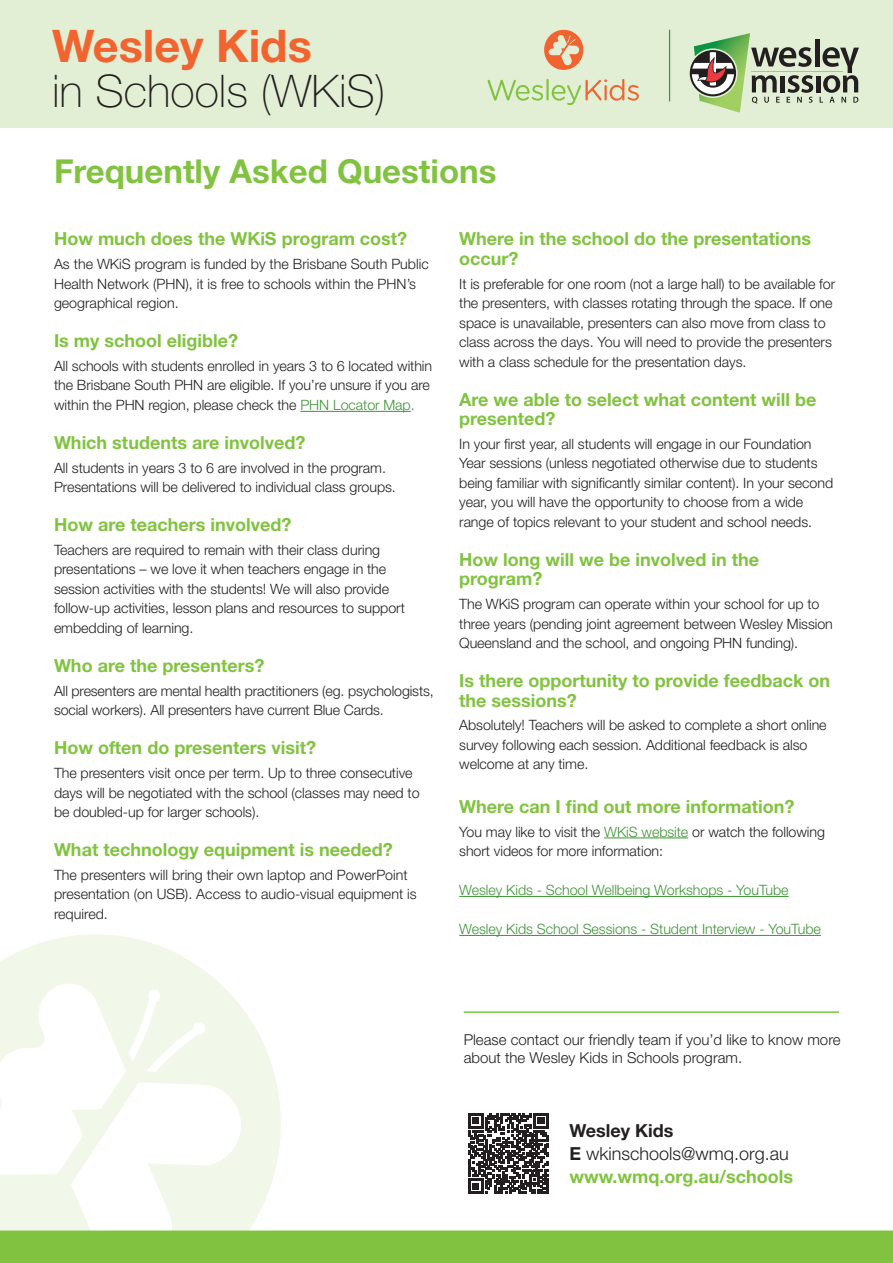
<style>
.page{position:relative;width:893px;height:1263px;background:#fff}
.page>*{position:absolute;margin:0;border:0;box-sizing:border-box;transform-origin:0 0}
.t1{font:100 45px "Helvetica Neue LT Std";color:#231f20}
.t2{font:700 45px "Helvetica Neue LT Std";color:#f2642f}
.t3{font:700 33px "Helvetica Neue LT Std";color:#81c340}
.t4{font:700 18px/19.5px "Helvetica Neue LT Std";color:#81c340}
.t5{font:300 18px/23.1px "Helvetica Neue LT Std";color:#231f20}
.t6{font:300 15px/18px "Helvetica Neue LT Std";color:#231f20}
.t7{font:300 14.25px/19.5px "Helvetica Neue LT Std";letter-spacing:-.005em;color:#231f20}
.t8{font:300 14.25px "Helvetica Neue LT Std";letter-spacing:-.005em;color:#3f9537}
.s1{color:#3f9537}
.s2{font-weight:700}
.s3{font-weight:700;color:#81c340}
</style>
<div class="page">
<hr style="left:300px;top:411px;width:111px;height:1px;background:#3f9537">
<hr style="left:604px;top:837px;width:84px;height:1px;background:#3f9537">
<hr style="left:459px;top:896px;width:330px;height:1px;background:#3f9537">
<hr style="left:459px;top:935px;width:362px;height:1px;background:#3f9537">
<div style="left:0;top:0;width:893px;height:128px;background:#e2efd4"></div>
<svg style="left:487px;top:80px;width:56px;height:21px"></svg>
<hr style="left:546px;top:79px;width:3px;height:21px;background:#81c340">
<svg style="left:552px;top:79px;width:87px;height:26px"></svg>
<svg style="left:544px;top:29px;width:40px;height:41px"></svg>
<hr style="left:669px;top:30px;width:1px;height:71px;background:#3f9537">
<div style="left:282px;top:1230px;width:611px;height:33px;background:#81c340"></div>
<hr style="left:464px;top:1011px;width:375px;height:2px;background:#81c340">
<svg style="left:468px;top:1113px;width:81px;height:81px"></svg>
<hr style="left:546px;top:1178px;width:3px;height:16px;background:#231f20">
<svg style="left:0;top:934px;width:282px;height:329px"></svg>
<hr style="left:816px;top:76px;width:4px;height:16px;background:#231f20">
<hr style="left:815px;top:39px;width:4px;height:27px;background:#231f20">
<svg style="left:820px;top:47px;width:39px;height:56px"></svg>
<hr style="left:752px;top:71px;width:91px;height:1px;background:#a2cf62">
<svg style="left:690px;top:33px;width:123px;height:80px"></svg>
<h1 class="t2" style="left:52px;top:18px;width:261px">Wesley Kids</h1>
<h1 class="t1" style="left:52px;top:65px;width:335px">in Schools (WKiS)</h1>
<h2 class="t3" style="left:54px;top:151px;width:444px">Frequently Asked Questions</h2>
<p class="t4" style="left:54px;top:229px;width:355px">How much does the WKiS program cost?</p>
<p class="t7" style="left:54px;top:254px;width:376px">As the WKiS program is funded by the Brisbane South Public<br>Health Network (PHN), it is free to schools within the PHN’s geographical region.</p>
<p class="t4" style="left:54px;top:331px;width:186px">Is my school eligible?</p>
<p class="t7" style="left:54px;top:356px;width:380px">All schools with students enrolled in years 3 to 6 located within the Brisbane South PHN are eligible. If you’re unsure if you are within the PHN region, please check the <span class="s1">PHN Locator Map.</span></p>
<p class="t4" style="left:54px;top:432px;width:253px">Which students are involved?</p>
<p class="t7" style="left:54px;top:458px;width:343px">All students in years 3 to 6 are involved in the program.<br>Presentations will be delivered to individual class groups.</p>
<p class="t4" style="left:54px;top:515px;width:239px">How are teachers involved?</p>
<p class="t7" style="left:54px;top:540px;width:352px">Teachers are required to remain with their class during presentations – we love it when teachers engage in the session activities with the students! We will also provide follow-up activities, lesson plans and resources to support embedding of learning.</p>
<p class="t4" style="left:54px;top:655px;width:212px">Who are the presenters?</p>
<p class="t7" style="left:54px;top:681px;width:381px">All presenters are mental health practitioners (eg. psychologists, social workers). All presenters have current Blue Cards.</p>
<p class="t4" style="left:54px;top:738px;width:264px">How often do presenters visit?</p>
<p class="t7" style="left:54px;top:763px;width:367px">The presenters visit once per term. Up to three consecutive days will be negotiated with the school (classes may need to be doubled-up for larger schools).</p>
<p class="t4" style="left:54px;top:839px;width:340px">What technology equipment is needed?</p>
<p class="t7" style="left:54px;top:865px;width:364px">The presenters will bring their own laptop and PowerPoint presentation (on USB). Access to audio-visual equipment is required.</p>
<p class="t4" style="left:459px;top:229px;width:354px">Where in the school do the presentations occur?</p>
<p class="t7" style="left:459px;top:274px;width:377px">It is preferable for one room (not a large hall) to be available for the presenters, with classes rotating through the space. If one space is unavailable, presenters can also move from class to class across the days. You will need to provide the presenters with a class schedule for the presentation days.</p>
<p class="t4" style="left:459px;top:389px;width:359px">Are we able to select what content will be presented?</p>
<p class="t7" style="left:459px;top:434px;width:375px">In your first year, all students will engage in our Foundation Year sessions (unless negotiated otherwise due to students being familiar with significantly similar content). In your second year, you will have the opportunity to choose from a wide range of topics relevant to your student and school needs.</p>
<p class="t4" style="left:459px;top:549px;width:301px">How long will we be involved in the program?</p>
<p class="t7" style="left:459px;top:594px;width:375px">The WKiS program can operate within your school for up to three years (pending joint agreement between Wesley Mission<br>Queensland and the school, and ongoing PHN funding).</p>
<p class="t4" style="left:459px;top:671px;width:373px">Is there opportunity to provide feedback on the sessions?</p>
<p class="t7" style="left:459px;top:715px;width:369px">Absolutely! Teachers will be asked to complete a short online survey following each session. Additional feedback is also welcome at any time.</p>
<p class="t4" style="left:459px;top:796px;width:337px">Where can I find out more information?</p>
<p class="t7" style="left:459px;top:821px;width:367px">You may like to visit the <span class="s1">WKiS website</span> or watch the following short videos for more information:</p>
<p class="t8" style="left:459px;top:881px;width:331px">Wesley Kids - School Wellbeing Workshops - YouTube</p>
<p class="t8" style="left:459px;top:920px;width:363px">Wesley Kids School Sessions - Student Interview - YouTube</p>
<p class="t6" style="left:464px;top:1030px;width:378px">Please contact our friendly team if you’d like to know more about the Wesley Kids in Schools program.</p>
<p class="t5" style="left:569px;top:1118px;width:225px"><span class="s2">Wesley Kids<br>E</span> wkinschools@wmq.org.au <span class="s3">www.wmq.org.au/schools</span></p>
</div>
